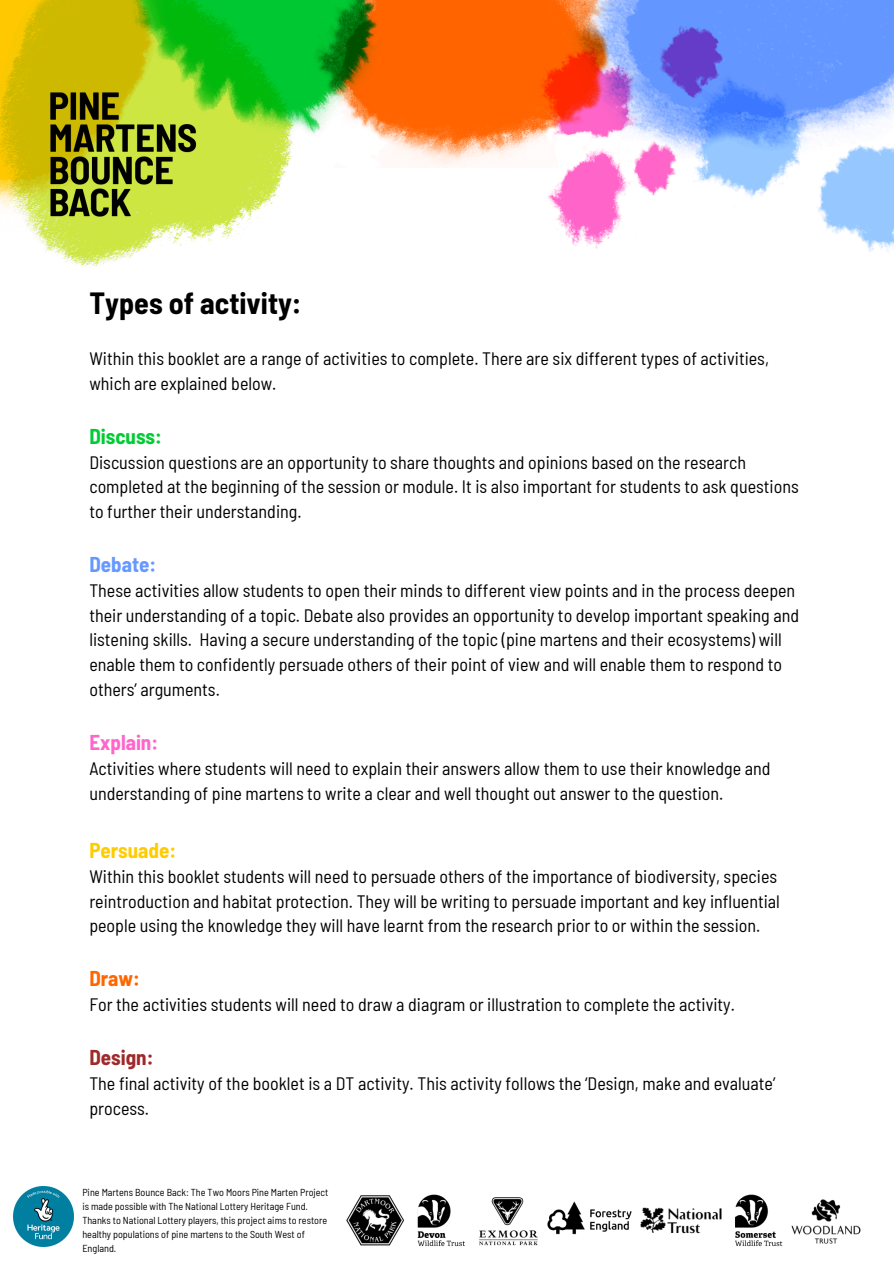
<style>
.page{position:relative;width:894px;height:1264px;background:#fff}
.page>*{position:absolute;margin:0;border:0;box-sizing:border-box;transform-origin:0 0}
.t1{font:700 semi-condensed 30px "Barlow";color:#000}
.t2{font:700 semi-condensed 21px "Barlow";color:#fc0}
.t3{font:700 semi-condensed 21px "Barlow";color:#0c3}
.t4{font:700 semi-condensed 21px "Barlow";color:#f6c}
.t5{font:700 semi-condensed 21px "Barlow";color:#69f}
.t6{font:700 semi-condensed 21px "Barlow";color:#9e2a2b}
.t7{font:700 semi-condensed 21px "Barlow";color:#f60}
.t8{font:semi-condensed 18px/24.8px "Barlow";color:#000}
.t9{font:semi-condensed 10.2px/14px "Barlow";color:#000}
</style>
<div class="page">
<img style="left:0;top:0;width:893px;height:1247px">
<img style="left:14px;top:1186px;width:59px;height:59px">
<img style="left:343px;top:1158px;width:539px;height:89px">
<p class="t1" style="left:89px;top:284px;width:214px">Types of activity:</p>
<h1 class="t8" style="left:89px;top:345px;width:681px">Within this booklet are a range of activities to complete. There are six different types of activities, which are explained below.</h1>
<h2 class="t3" style="left:89px;top:423px;width:74px">Discuss:</h2>
<h2 class="t8" style="left:89px;top:449px;width:710px">Discussion questions are an opportunity to share thoughts and opinions based on the research completed at the beginning of the session or module. It is also important for students to ask questions to further their understanding.</h2>
<h2 class="t5" style="left:89px;top:551px;width:68px">Debate:</h2>
<h2 class="t8" style="left:89px;top:577px;width:711px">These activities allow students to open their minds to different view points and in the process deepen their understanding of a topic. Debate also provides an opportunity to develop important speaking and listening skills. Having a secure understanding of the topic (pine martens and their ecosystems) will enable them to confidently persuade others of their point of view and will enable them to respond to others’ arguments.</h2>
<h2 class="t4" style="left:89px;top:729px;width:70px">Explain:</h2>
<h2 class="t8" style="left:89px;top:755px;width:682px">Activities where students will need to explain their answers allow them to use their knowledge and understanding of pine martens to write a clear and well thought out answer to the question.</h2>
<h2 class="t2" style="left:89px;top:837px;width:88px">Persuade:</h2>
<h2 class="t8" style="left:89px;top:863px;width:692px">Within this booklet students will need to persuade others of the importance of biodiversity, species reintroduction and habitat protection. They will be writing to persuade important and key influential people using the knowledge they will have learnt from the research prior to or within the session.</h2>
<h2 class="t7" style="left:89px;top:965px;width:52px">Draw:</h2>
<h2 class="t8" style="left:89px;top:991px;width:647px">For the activities students will need to draw a diagram or illustration to complete the activity.</h2>
<h2 class="t6" style="left:89px;top:1044px;width:65px">Design:</h2>
<h2 class="t8" style="left:89px;top:1070px;width:687px">The final activity of the booklet is a DT activity. This activity follows the ‘Design, make and evaluate’ process.</h2>
<p class="t9" style="left:82px;top:1185px;width:247px">Pine Martens Bounce Back: The Two Moors Pine Marten Project is made possible with The National Lottery Heritage Fund.<br>Thanks to National Lottery players, this project aims to restore healthy populations of pine martens to the South West of England.</p>
</div>
